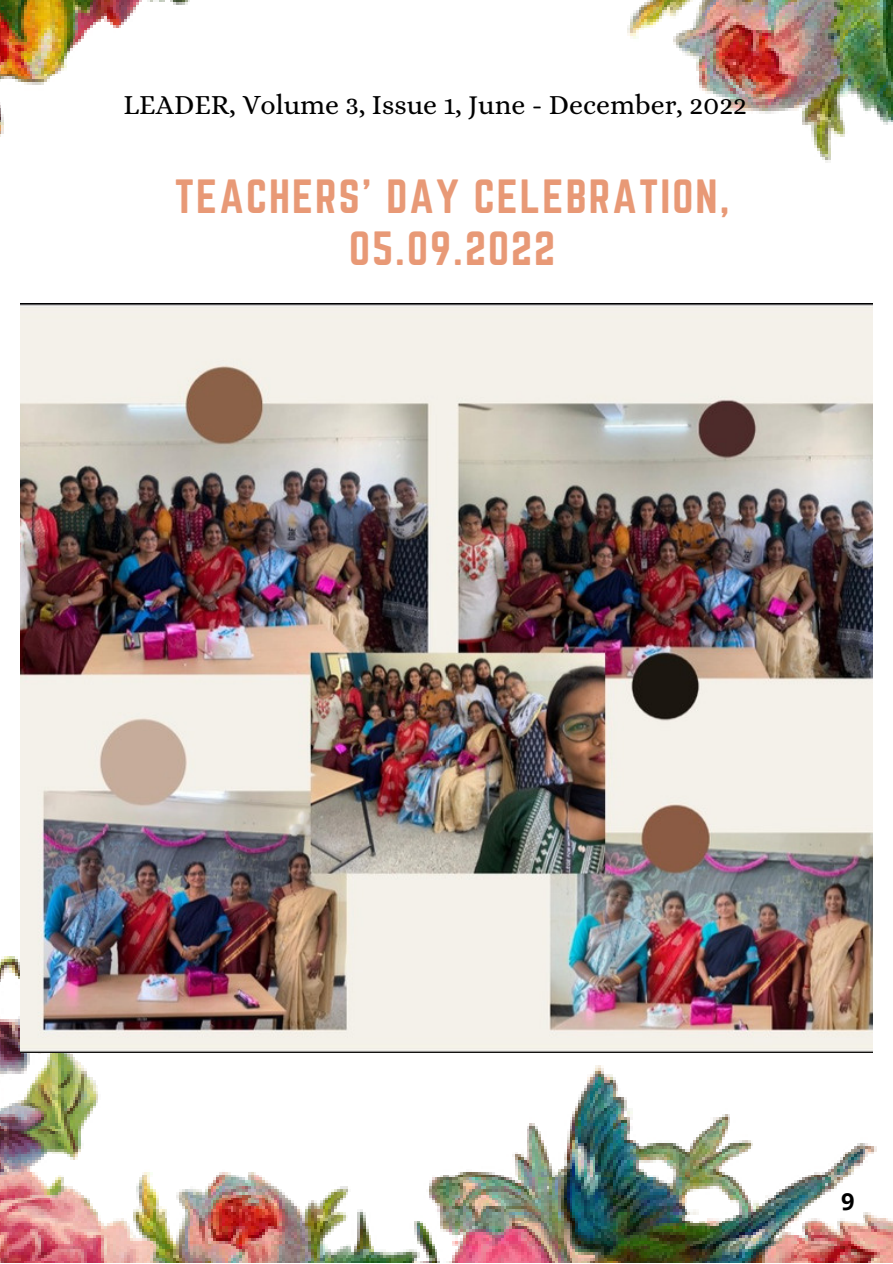
<style>
.page{position:relative;width:893px;height:1264px;background:#fff}
.page>*{position:absolute;margin:0;border:0;box-sizing:border-box;transform-origin:0 0}
.t1{font:42px/51.8px "Norwester";letter-spacing:.05em;color:#e89976;text-align:center}
.t2{font:27.9px "Alice";color:#000}
.t3{font:700 23.55px "Open Sans";color:#000}
</style>
<div class="page">
<img style="left:0;top:0;width:892px;height:1262px">
<img style="left:21px;top:304px;width:851px;height:748px">
<p class="t2" style="left:123px;top:89px;width:625px">LEADER, Volume 3, Issue 1, June - December, 2022</p>
<h1 class="t1" style="left:175px;top:170px;width:556px">TEACHERS' DAY CELEBRATION,<br>05.09.2022</h1>
<p class="t3" style="left:841px;top:1185px;width:15px">9</p>
</div>
